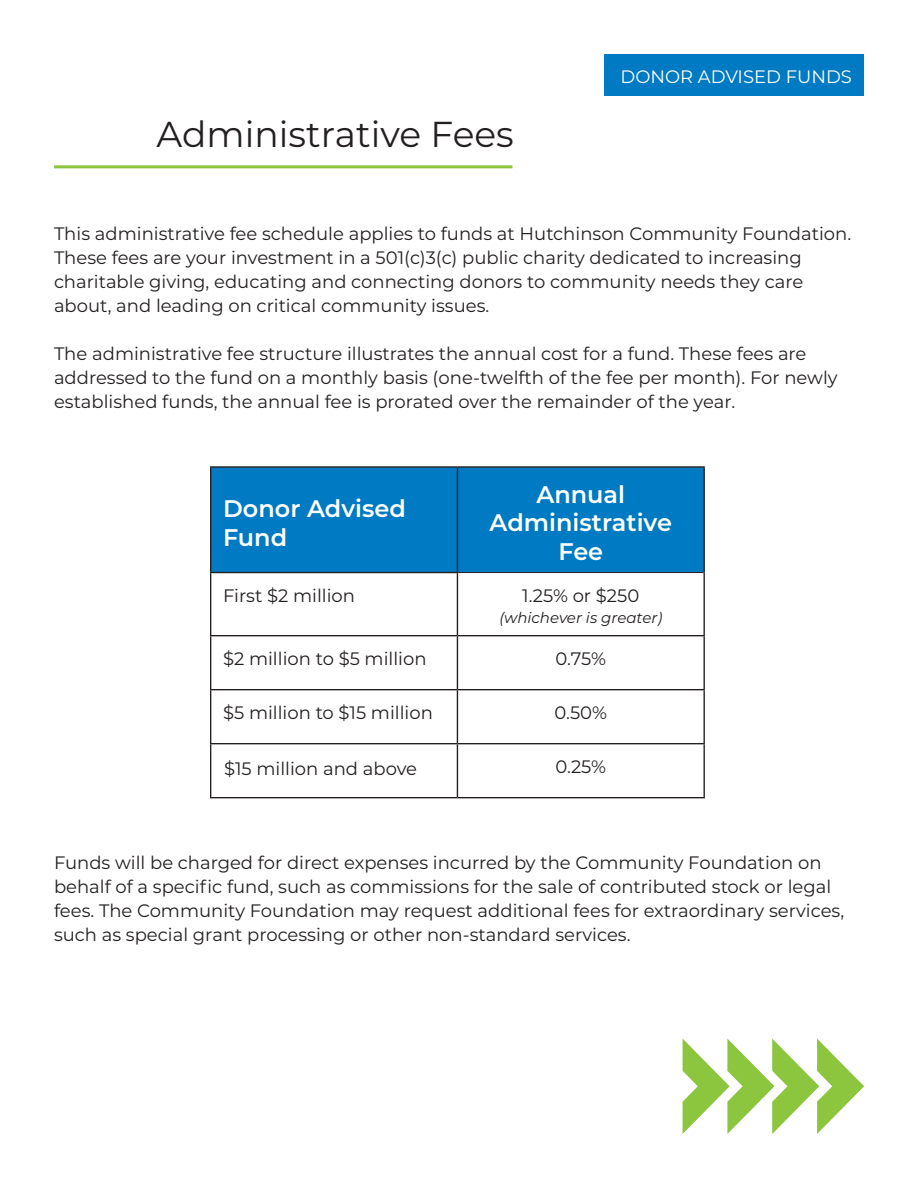
<style>
.page{position:relative;width:918px;height:1188px;background:#fff}
.page>*{position:absolute;margin:0;border:0;box-sizing:border-box;transform-origin:0 0}
.t1{font:36px "Montserrat";color:#231f20}
.t2{font:600 24px/28.8px "Montserrat";color:#fff}
.t3{font:18px/24px "Montserrat";color:#231f20}
.t4{font:18px "Montserrat";color:#fff}
.t5{font:italic 15px "Montserrat";color:#231f20}
</style>
<div class="page">
<div style="left:211px;top:468px;width:493px;height:104px;background:#007ac2"></div>
<hr style="left:457px;top:573px;width:1px;height:62px;background:#231f20">
<hr style="left:704px;top:573px;width:1px;height:62px;background:#231f20">
<hr style="left:210px;top:635px;width:247px;height:1px;background:#231f20">
<hr style="left:210px;top:636px;width:1px;height:53px;background:#231f20">
<hr style="left:457px;top:635px;width:248px;height:1px;background:#231f20">
<hr style="left:457px;top:636px;width:1px;height:53px;background:#231f20">
<hr style="left:704px;top:636px;width:1px;height:53px;background:#231f20">
<hr style="left:210px;top:689px;width:247px;height:1px;background:#231f20">
<hr style="left:210px;top:690px;width:1px;height:53px;background:#231f20">
<hr style="left:457px;top:689px;width:248px;height:1px;background:#231f20">
<hr style="left:457px;top:690px;width:1px;height:53px;background:#231f20">
<hr style="left:704px;top:690px;width:1px;height:53px;background:#231f20">
<hr style="left:210px;top:743px;width:247px;height:1px;background:#231f20">
<hr style="left:210px;top:744px;width:1px;height:53px;background:#231f20">
<hr style="left:457px;top:743px;width:248px;height:1px;background:#231f20">
<hr style="left:457px;top:744px;width:1px;height:53px;background:#231f20">
<hr style="left:704px;top:744px;width:1px;height:53px;background:#231f20">
<hr style="left:210px;top:797px;width:247px;height:1px;background:#231f20">
<hr style="left:457px;top:797px;width:248px;height:1px;background:#231f20">
<hr style="left:457px;top:466px;width:248px;height:2px;background:#231f20">
<hr style="left:704px;top:468px;width:1px;height:105px;background:#231f20">
<hr style="left:458px;top:572px;width:246px;height:1px;background:#231f20">
<hr style="left:210px;top:466px;width:247px;height:2px;background:#231f20">
<hr style="left:210px;top:468px;width:1px;height:104px;background:#231f20">
<hr style="left:457px;top:468px;width:1px;height:104px;background:#231f20">
<hr style="left:210px;top:572px;width:248px;height:1px;background:#231f20">
<hr style="left:210px;top:573px;width:1px;height:62px;background:#231f20">
<hr style="left:54px;top:165px;width:458px;height:3px;background:#8bc63e">
<svg style="left:683px;top:1039px;width:181px;height:95px"></svg>
<div style="left:605px;top:54px;width:259px;height:41px;background:#007ac2"></div>
<p class="t1" style="left:157px;top:110px;width:359px">Administrative Fees</p>
<p class="t4" style="left:621px;top:65px;width:233px">DONOR ADVISED FUNDS</p>
<p class="t3" style="left:54px;top:221px;width:799px">This administrative fee schedule applies to funds at Hutchinson Community Foundation.<br>These fees are your investment in a 501(c)3(c) public charity dedicated to increasing charitable giving, educating and connecting donors to community needs they care about, and leading on critical community issues.</p>
<p class="t3" style="left:54px;top:341px;width:785px">The administrative fee structure illustrates the annual cost for a fund. These fees are addressed to the fund on a monthly basis (one-twelfth of the fee per month). For newly established funds, the annual fee is prorated over the remainder of the year.</p>
<p class="t2" style="left:223px;top:493px;width:184px">Donor Advised<br>Fund</p>
<p class="t2" style="left:490px;top:479px;width:184px;text-align:center">Annual<br>Administrative<br>Fee</p>
<p class="t3" style="left:223px;top:583px;width:133px">First $2 million</p>
<p class="t3" style="left:522px;top:583px;width:118px">1.25% or $250</p>
<p class="t5" style="left:499px;top:608px;width:164px">(whichever is greater)</p>
<p class="t3" style="left:223px;top:646px;width:205px">$2 million to $5 million</p>
<p class="t3" style="left:556px;top:646px;width:52px">0.75%</p>
<p class="t3" style="left:223px;top:700px;width:211px">$5 million to $15 million</p>
<p class="t3" style="left:555px;top:700px;width:54px">0.50%</p>
<p class="t3" style="left:224px;top:756px;width:194px">$15 million and above</p>
<p class="t3" style="left:555px;top:754px;width:52px">0.25%</p>
<p class="t3" style="left:54px;top:849px;width:792px">Funds will be charged for direct expenses incurred by the Community Foundation on behalf of a specific fund, such as commissions for the sale of contributed stock or legal fees. The Community Foundation may request additional fees for extraordinary services, such as special grant processing or other non-standard services.</p>
</div>
